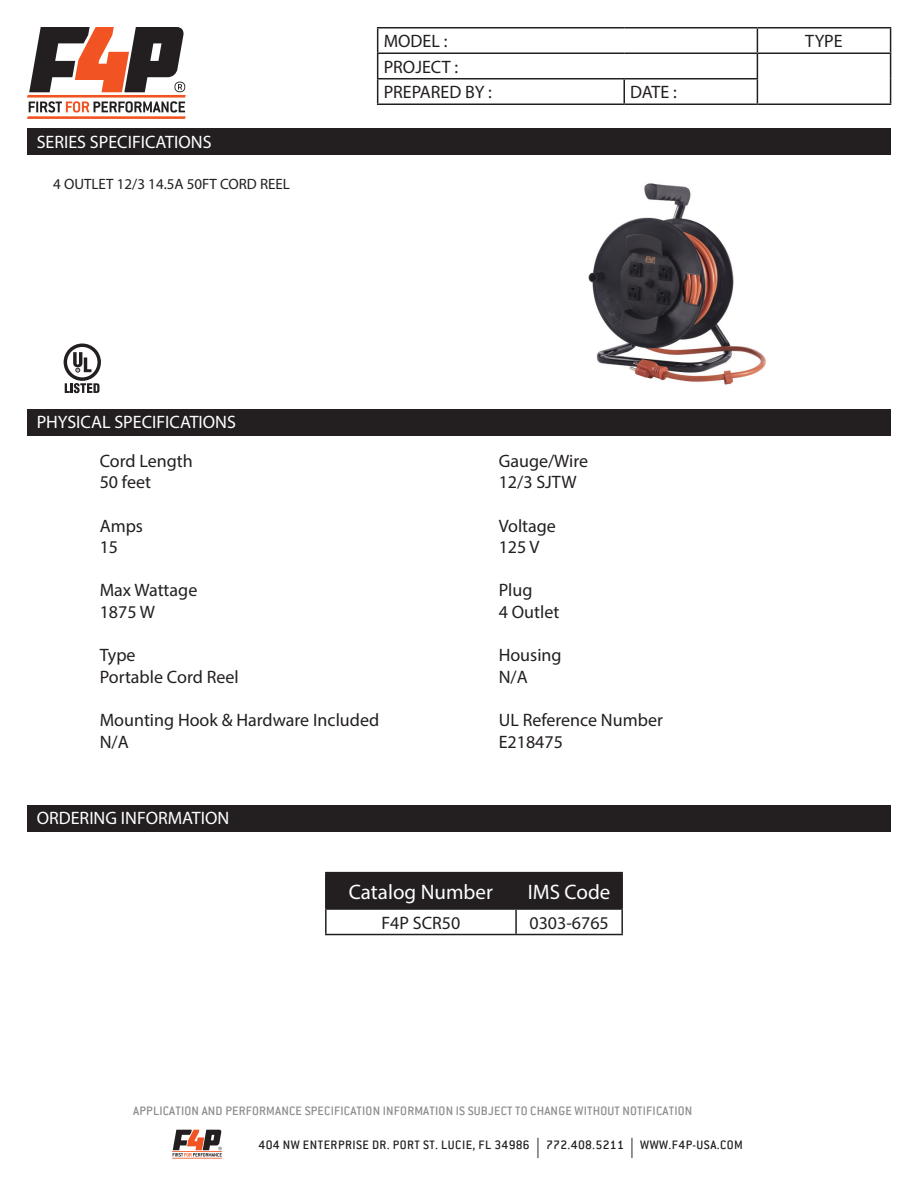
<style>
.page{position:relative;width:918px;height:1188px;background:#fff}
.page>*{position:absolute;margin:0;border:0;box-sizing:border-box;transform-origin:0 0}
.t1{font:21px "Myriad Pro";color:#fff}
.t2{font:18px/21.6px "Myriad Pro";color:#231f20}
.t3{font:18px "Myriad Pro";color:#fff}
.t4{font:15px "Myriad Pro";color:#231f20}
.t5{font:500 13.5px "Conduit ITC";letter-spacing:.015em;color:#8b8c8e}
.t6{font:500 13.5px "Conduit ITC";letter-spacing:.035em;color:#231f20}
.s1{font-family:"Myriad Pro";font-weight:400;font-size:20.25px}
</style>
<div class="page">
<svg style="left:27px;top:27px;width:159px;height:92px"></svg>
<hr style="left:172px;top:1151px;width:50px;height:1px;background:#f15422">
<hr style="left:172px;top:1158px;width:50px;height:1px;background:#f15422">
<svg style="left:173px;top:1130px;width:49px;height:27px"></svg>
<hr style="left:377px;top:27px;width:247px;height:1px;background:#231f20">
<hr style="left:624px;top:27px;width:133px;height:1px;background:#231f20">
<hr style="left:757px;top:27px;width:134px;height:1px;background:#231f20">
<hr style="left:377px;top:52px;width:247px;height:2px;background:#231f20">
<hr style="left:624px;top:52px;width:133px;height:2px;background:#231f20">
<hr style="left:757px;top:52px;width:134px;height:2px;background:#231f20">
<hr style="left:377px;top:78px;width:247px;height:2px;background:#231f20">
<svg style="left:377px;top:28px;width:1px;height:76px"></svg>
<hr style="left:624px;top:78px;width:134px;height:2px;background:#231f20">
<hr style="left:623px;top:80px;width:2px;height:24px;background:#231f20">
<svg style="left:757px;top:28px;width:1px;height:76px"></svg>
<svg style="left:890px;top:28px;width:1px;height:76px"></svg>
<hr style="left:377px;top:104px;width:247px;height:1px;background:#231f20">
<hr style="left:624px;top:104px;width:133px;height:1px;background:#231f20">
<hr style="left:757px;top:104px;width:134px;height:1px;background:#231f20">
<div style="left:27px;top:129px;width:864px;height:26px;background:#231f20"></div>
<div style="left:27px;top:410px;width:864px;height:26px;background:#231f20"></div>
<div style="left:27px;top:805px;width:864px;height:27px;background:#231f20"></div>
<div style="left:327px;top:873px;width:294px;height:35px;background:#231f20"></div>
<hr style="left:325px;top:872px;width:191px;height:1px;background:#231f20">
<hr style="left:325px;top:873px;width:2px;height:35px;background:#231f20">
<hr style="left:516px;top:872px;width:107px;height:1px;background:#231f20">
<hr style="left:515px;top:873px;width:2px;height:35px;background:#231f20">
<hr style="left:621px;top:873px;width:2px;height:35px;background:#231f20">
<hr style="left:325px;top:908px;width:191px;height:2px;background:#231f20">
<hr style="left:325px;top:910px;width:2px;height:24px;background:#231f20">
<hr style="left:516px;top:908px;width:107px;height:2px;background:#231f20">
<hr style="left:515px;top:910px;width:2px;height:24px;background:#231f20">
<hr style="left:621px;top:910px;width:2px;height:24px;background:#231f20">
<hr style="left:325px;top:934px;width:191px;height:1px;background:#231f20">
<hr style="left:516px;top:934px;width:107px;height:1px;background:#231f20">
<img style="left:588px;top:183px;width:178px;height:202px">
<svg style="left:64px;top:344px;width:37px;height:49px"></svg>
<p class="t3" style="left:37px;top:131px;width:176px">SERIES SPECIFICATIONS</p>
<p class="t4" style="left:53px;top:175px;width:238px">4 OUTLET 12/3 14.5A 50FT CORD REEL</p>
<p class="t3" style="left:37px;top:411px;width:201px">PHYSICAL SPECIFICATIONS</p>
<p class="t2" style="left:384px;top:30px;width:65px">MODEL :</p>
<p class="t2" style="left:805px;top:30px;width:39px">TYPE</p>
<p class="t2" style="left:384px;top:54px;width:110px;line-height:25.5px">PROJECT :<br>PREPARED BY :</p>
<p class="t2" style="left:630px;top:81px;width:48px">DATE :</p>
<p class="t2" style="left:100px;top:450px;width:95px">Cord Length<br>50 feet</p>
<p class="t2" style="left:100px;top:514px;width:45px">Amps<br>15</p>
<p class="t2" style="left:100px;top:579px;width:99px">Max Wattage<br>1875 W</p>
<p class="t2" style="left:100px;top:644px;width:141px">Type<br>Portable Cord Reel</p>
<p class="t2" style="left:100px;top:709px;width:281px">Mounting Hook &amp; Hardware Included<br>N/A</p>
<p class="t3" style="left:37px;top:807px;width:194px">ORDERING INFORMATION</p>
<p class="t2" style="left:499px;top:450px;width:91px">Gauge/Wire<br>12/3 SJTW</p>
<p class="t2" style="left:499px;top:514px;width:59px">Voltage<br>125 V</p>
<p class="t2" style="left:499px;top:579px;width:62px">Plug<br>4 Outlet</p>
<p class="t2" style="left:499px;top:644px;width:64px">Housing<br>N/A</p>
<p class="t2" style="left:499px;top:709px;width:166px">UL Reference Number<br>E218475</p>
<p class="t1" style="left:349px;top:879px;width:146px">Catalog Number</p>
<p class="t1" style="left:528px;top:879px;width:84px">IMS Code</p>
<p class="t2" style="left:382px;top:911px;width:80px">F4P SCR50</p>
<p class="t2" style="left:529px;top:911px;width:81px">0303-6765</p>
<p class="t5" style="left:133px;top:1103px;width:561px">APPLICATION AND PERFORMANCE SPECIFICATION INFORMATION IS SUBJECT TO CHANGE WITHOUT NOTIFICATION</p>
<p class="t6" style="left:259px;top:1137px;width:486px">404 NW ENTERPRISE DR. PORT ST. LUCIE, FL 34986 <span class="s1">|</span> 772.408.5211 <span class="s1">|</span> WWW.F4P-USA.COM</p>
</div>
